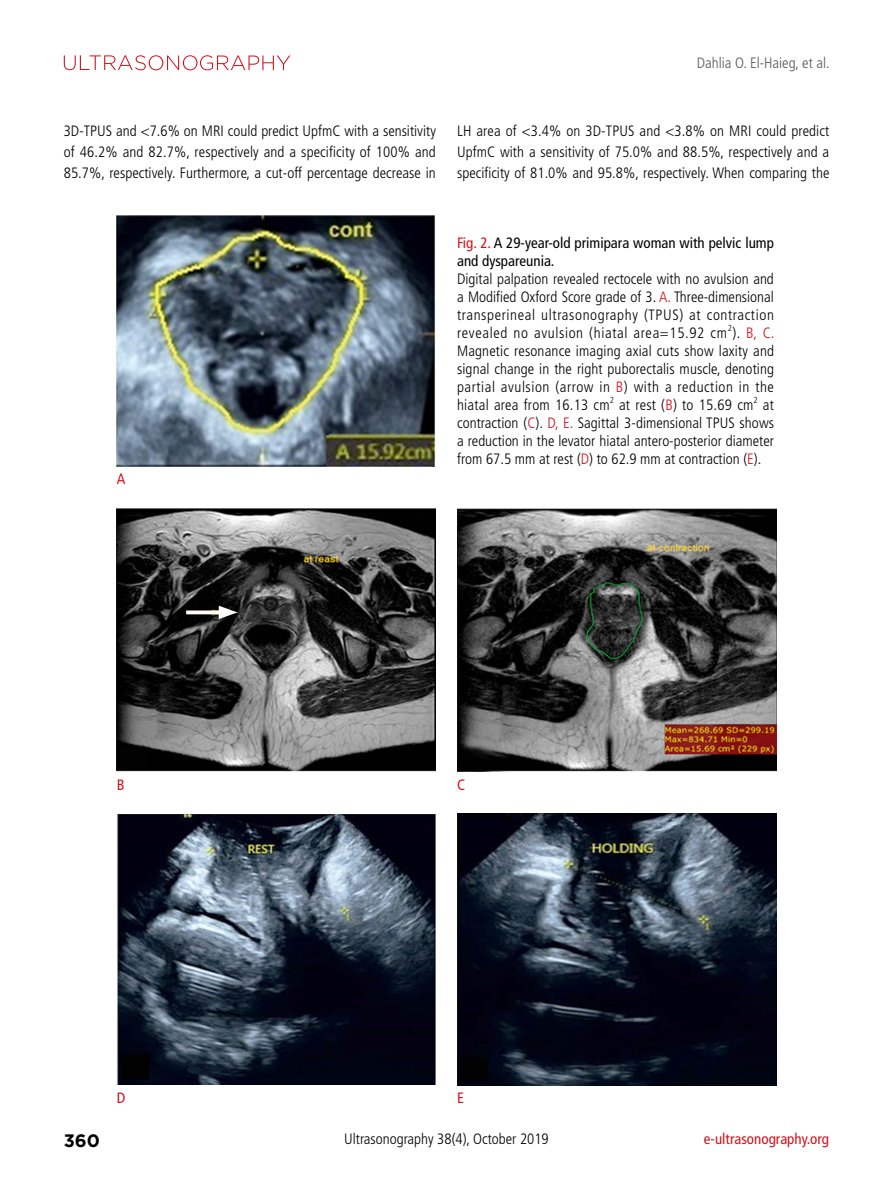
<style>
.page{position:relative;width:893px;height:1191px;background:#fff}
.page>*{position:absolute;margin:0;border:0;box-sizing:border-box;transform-origin:0 0}
.t1{font:700 18px "Gotham";color:#000}
.t2{font:300 condensed 15px/18px "Frutiger LT Std";letter-spacing:.005em;color:#000;text-align:justify}
.t3{font:condensed 15px/18px "Frutiger LT Std";color:#000}
.t4{font:condensed 15px "Frutiger LT Std";color:#d0121b}
.t5{font:300 condensed 15px "Frutiger LT Std";color:#595757}
.t6{font:300 condensed 8.7px "Frutiger LT Std";color:#000}
.s1{color:#d0121b}
</style>
<div class="page">
<svg style="left:64px;top:55px;width:226px;height:15px"></svg>
<img style="left:117px;top:216px;width:319px;height:250px">
<img style="left:117px;top:508px;width:319px;height:263px">
<img style="left:457px;top:508px;width:319px;height:263px">
<img style="left:117px;top:814px;width:319px;height:271px">
<img style="left:457px;top:813px;width:319px;height:272px">
<svg style="left:186px;top:610px;width:33px;height:4px"></svg>
<svg style="left:219px;top:605px;width:18px;height:14px"></svg>
<p class="t2" style="left:64px;top:120px;width:374px;line-height:21px">3D-TPUS and &lt;7.6% on MRI could predict UpfmC with a sensitivity of 46.2% and 82.7%, respectively and a specificity of 100% and 85.7%, respectively. Furthermore, a cut-off percentage decrease in</p>
<p class="t5" style="left:697px;top:54px;width:134px">Dahlia O. El-Haieg, et al.</p>
<p class="t2" style="left:457px;top:120px;width:374px;line-height:21px">LH area of &lt;3.4% on 3D-TPUS and &lt;3.8% on MRI could predict UpfmC with a sensitivity of 75.0% and 88.5%, respectively and a specificity of 81.0% and 95.8%, respectively. When comparing the</p>
<p class="t4" style="left:117px;top:470px;width:10px">A</p>
<p class="t3" style="left:457px;top:234px;width:318px"><span class="s1">Fig. 2.</span> A 29-year-old primipara woman with pelvic lump and dyspareunia.</p>
<p class="t2" style="left:457px;top:270px;width:319px">Digital palpation revealed rectocele with no avulsion and a Modified Oxford Score grade of 3. <span class="s1">A.</span> Three-dimensional transperineal ultrasonography (TPUS) at contraction revealed no avulsion (hiatal area=15.92 cm ). <span class="s1">B, C.</span></p>
<p class="t6" style="left:728px;top:323px;width:6px">2</p>
<p class="t2" style="left:457px;top:342px;width:318px">Magnetic resonance imaging axial cuts show laxity and signal change in the right puborectalis muscle, denoting partial avulsion (arrow in <span class="s1">B</span>) with a reduction in the hiatal area from 16.13 cm</p>
<p class="t6" style="left:610px;top:395px;width:6px">2</p>
<p class="t2" style="left:619px;top:396px;width:136px">at rest (<span class="s1">B</span>) to 15.69 cm</p>
<p class="t6" style="left:753px;top:395px;width:6px">2</p>
<p class="t2" style="left:457px;top:396px;width:318px;text-indent:306px">at contraction (<span class="s1">C</span>). <span class="s1">D, E.</span> Sagittal 3-dimensional TPUS shows a reduction in the levator hiatal antero-posterior diameter from 67.5 mm at rest (<span class="s1">D</span>) to 62.9 mm at contraction (<span class="s1">E</span>).</p>
<p class="t4" style="left:117px;top:775px;width:9px">B</p>
<p class="t4" style="left:457px;top:775px;width:10px">C</p>
<p class="t4" style="left:117px;top:1089px;width:10px">D</p>
<p class="t4" style="left:457px;top:1089px;width:8px">E</p>
<p class="t1" style="left:64px;top:1130px;width:38px">360</p>
<p class="t2" style="left:344px;top:1130px;width:206px">Ultrasonography 38(4), October 2019</p>
<p class="t4" style="left:704px;top:1130px;width:127px">e-ultrasonography.org</p>
</div>
